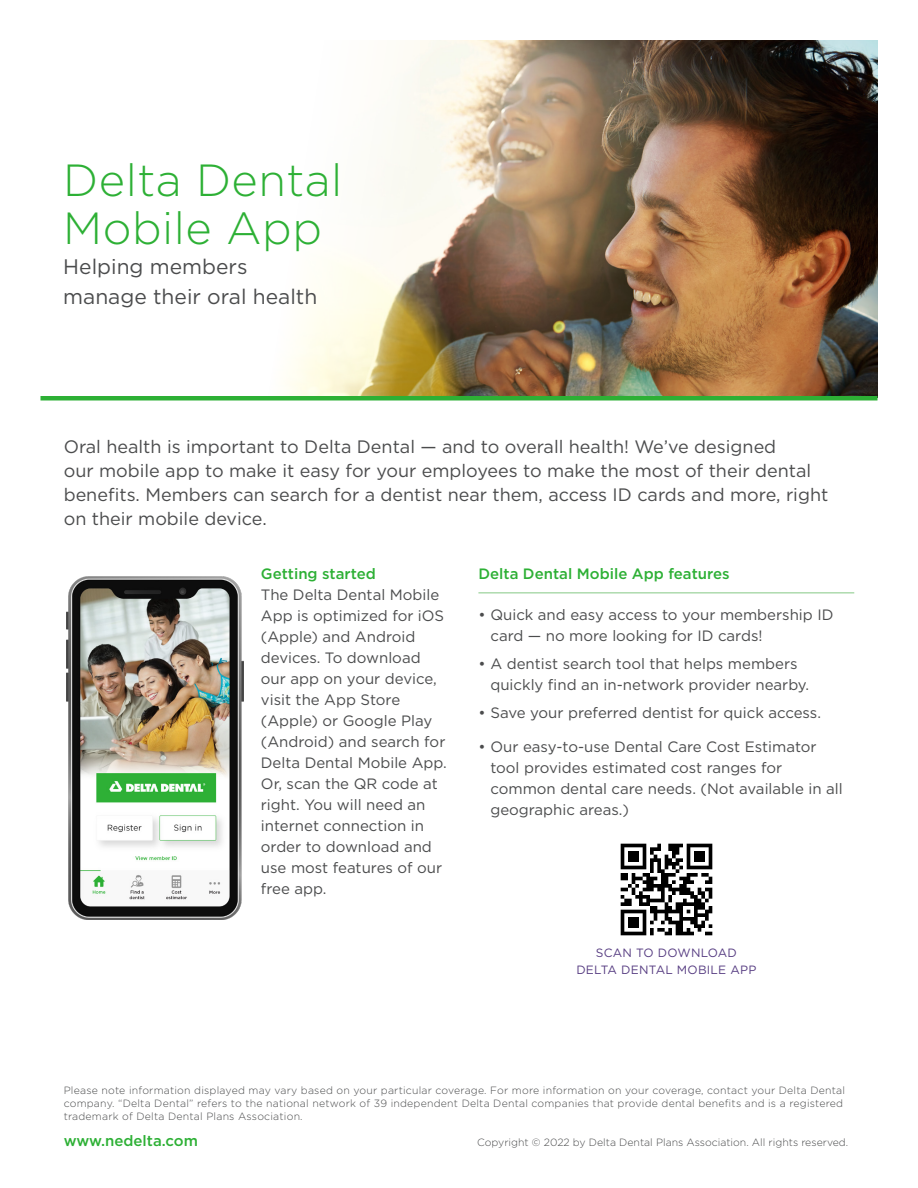
<style>
.page{position:relative;width:918px;height:1188px;background:#fff}
.page>*{position:absolute;margin:0;border:0;box-sizing:border-box;transform-origin:0 0}
.Main_Headline{font:300 45px/48px "Gotham";letter-spacing:.01em;color:#2db035}
.Main_Headline-Subhea{font:21px/30px "Gotham";color:#4b4c4d}
.t1{font:18px/24px "Gotham";color:#4b4c4d}
.Body_Copy{font:15px/21px "Gotham";color:#4b4c4d}
.Bullet_Header{font:500 15px "Gotham";color:#2db035}
.Level_1_Headline{font:500 15px "Gotham";color:#2db035}
.t2{font:12px "Gotham";letter-spacing:.02em;color:#573d82}
.t3{font:300 10.5px/12.6px "Gotham";letter-spacing:.02em;color:#4b4c4d}
.t4{font:300 10.5px "Gotham";color:#4b4c4d}
</style>
<div class="page">
<hr style="left:478px;top:592px;width:376px;height:1px;background:#84c884">
<img style="left:420px;top:40px;width:458px;height:356px">
<hr style="left:40px;top:396px;width:838px;height:4px;background:#2db035">
<img style="left:620px;top:843px;width:93px;height:93px">
<img style="left:67px;top:576px;width:176px;height:343px">
<p class="Main_Headline" style="left:63px;top:155px;width:281px">Delta Dental<br>Mobile App</p>
<p class="Main_Headline-Subhea" style="left:63px;top:251px;width:256px">Helping members manage their oral health</p>
<p class="t1" style="left:64px;top:434px;width:766px">Oral health is important to Delta Dental — and to overall health! We’ve designed<br>our mobile app to make it easy for your employees to make the most of their dental benefits. Members can search for a dentist near them, access ID cards and more, right on their mobile device.</p>
<p class="Level_1_Headline" style="left:261px;top:564px;width:116px">Getting started</p>
<p class="Body_Copy" style="left:261px;top:584px;width:188px">The Delta Dental Mobile<br>App is optimized for iOS (Apple) and Android devices. To download our app on your device, visit the App Store (Apple) or Google Play (Android) and search for<br>Delta Dental Mobile App.<br>Or, scan the QR code at right. You will need an internet connection in order to download and use most features of our free app.</p>
<p class="Bullet_Header" style="left:478px;top:564px;width:253px">Delta Dental Mobile App features</p>
<p class="Body_Copy" style="left:490px;top:604px;width:345px;text-indent:-12px">• Quick and easy access to your membership ID card — no more looking for ID cards!</p>
<p class="Body_Copy" style="left:490px;top:653px;width:320px;text-indent:-12px">• A dentist search tool that helps members quickly find an in-network provider nearby.</p>
<p class="Body_Copy" style="left:478px;top:702px;width:344px">• Save your preferred dentist for quick access.</p>
<p class="Body_Copy" style="left:490px;top:736px;width:354px;text-indent:-12px">• Our easy-to-use Dental Care Cost Estimator tool provides estimated cost ranges for common dental care needs. (Not available in all geographic areas.)</p>
<p class="t2" style="left:596px;top:945px;width:142px">SCAN TO DOWNLOAD</p>
<p class="t2" style="left:576px;top:962px;width:182px">DELTA DENTAL MOBILE APP</p>
<p class="t3" style="left:64px;top:1084px;width:783px">Please note information displayed may vary based on your particular coverage. For more information on your coverage, contact your Delta Dental company. “Delta Dental” refers to the national network of 39 independent Delta Dental companies that provide dental benefits and is a registered trademark of Delta Dental Plans Association.</p>
<p class="Bullet_Header" style="left:64px;top:1131px;width:136px">www.nedelta.com</p>
<p class="t4" style="left:477px;top:1136px;width:373px">Copyright © 2022 by Delta Dental Plans Association. All rights reserved.</p>
</div>
